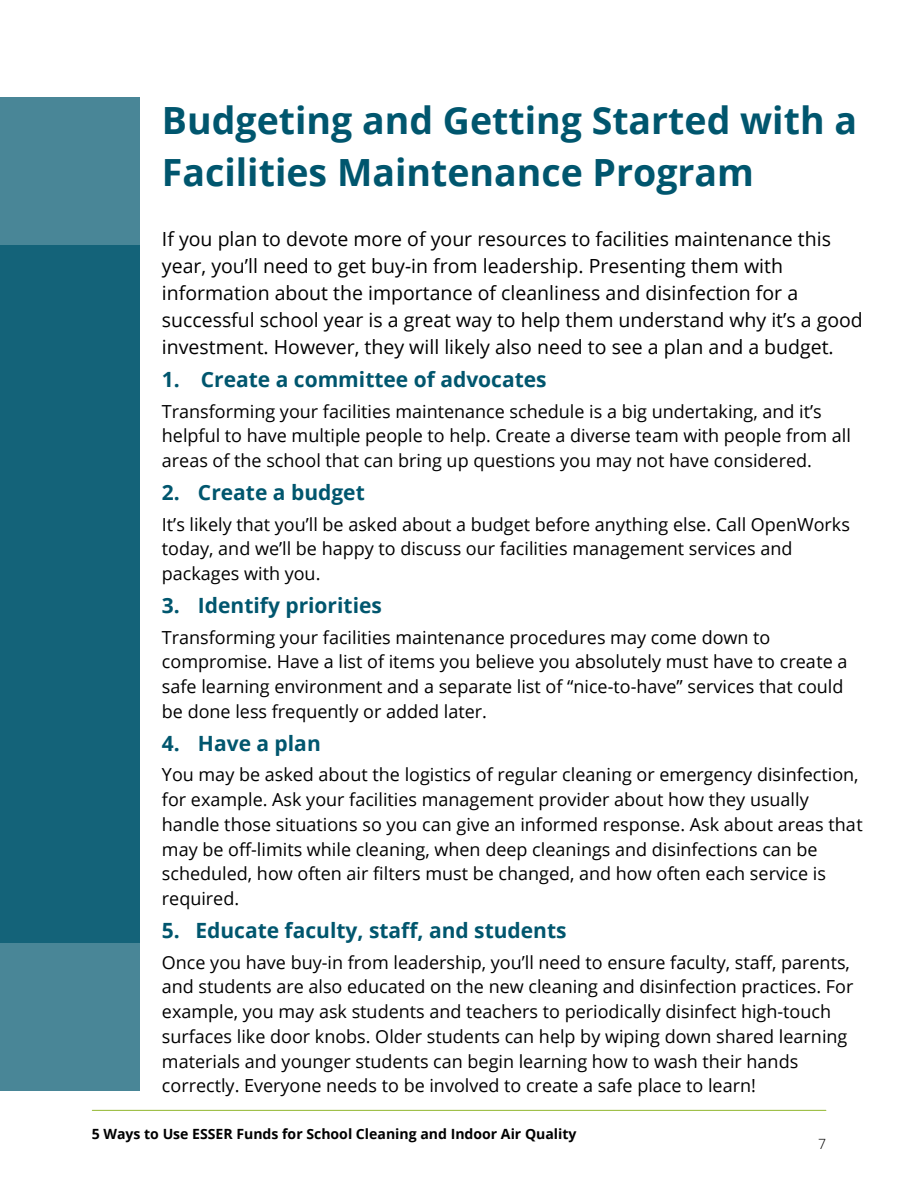
<style>
.page{position:relative;width:918px;height:1188px;background:#fff}
.page>*{position:absolute;margin:0;border:0;box-sizing:border-box;transform-origin:0 0}
.t1{font:700 37.5px/51.8px "Open Sans";color:#00566e}
.t2{font:700 21px "Open Sans";color:#00566e}
.t3{font:19.5px/27px "Open Sans";color:#000}
.t4{font:18px/24.8px "Open Sans";color:#000}
.t5{font:700 14.1px "Open Sans";color:#000}
.t6{font:300 14.1px "Open Sans";color:#000}
</style>
<div class="page">
<div style="left:0;top:98px;width:139px;height:993px;background:#498697"></div>
<hr style="left:92px;top:1110px;width:734px;height:1px;background:#9dbe45">
<div style="left:0;top:245px;width:139px;height:698px;background:#146379"></div>
<h1 class="t1" style="left:162px;top:94px;width:697px">Budgeting and Getting Started with a<br>Facilities Maintenance Program</h1>
<p class="t3" style="left:162px;top:225px;width:702px">If you plan to devote more of your resources to facilities maintenance this year, you’ll need to get buy-in from leadership. Presenting them with information about the importance of cleanliness and disinfection for a successful school year is a great way to help them understand why it’s a good investment. However, they will likely also need to see a plan and a budget.</p>
<p class="t2" style="left:162px;top:365px;width:386px">1. Create a committee of advocates</p>
<p class="t4" style="left:162px;top:398px;width:691px">Transforming your facilities maintenance schedule is a big undertaking, and it’s helpful to have multiple people to help. Create a diverse team with people from all areas of the school that can bring up questions you may not have considered.</p>
<p class="t2" style="left:162px;top:478px;width:204px">2. Create a budget</p>
<p class="t4" style="left:162px;top:511px;width:690px">It’s likely that you’ll be asked about a budget before anything else. Call OpenWorks today, and we’ll be happy to discuss our facilities management services and packages with you.</p>
<p class="t2" style="left:162px;top:591px;width:222px">3. Identify priorities</p>
<p class="t4" style="left:162px;top:624px;width:687px">Transforming your facilities maintenance procedures may come down to compromise. Have a list of items you believe you absolutely must have to create a safe learning environment and a separate list of “nice-to-have” services that could be done less frequently or added later.</p>
<p class="t2" style="left:162px;top:728px;width:160px">4. Have a plan</p>
<p class="t4" style="left:162px;top:762px;width:702px">You may be asked about the logistics of regular cleaning or emergency disinfection, for example. Ask your facilities management provider about how they usually handle those situations so you can give an informed response. Ask about areas that may be off-limits while cleaning, when deep cleanings and disinfections can be scheduled, how often air filters must be changed, and how often each service is required.</p>
<p class="t2" style="left:162px;top:916px;width:406px">5. Educate faculty, staff, and students</p>
<p class="t4" style="left:162px;top:949px;width:693px">Once you have buy-in from leadership, you’ll need to ensure faculty, staff, parents, and students are also educated on the new cleaning and disinfection practices. For example, you may ask students and teachers to periodically disinfect high-touch surfaces like door knobs. Older students can help by wiping down shared learning materials and younger students can begin learning how to wash their hands correctly. Everyone needs to be involved to create a safe place to learn!</p>
<p class="t5" style="left:92px;top:1124px;width:486px">5 Ways to Use ESSER Funds for School Cleaning and Indoor Air Quality</p>
<p class="t6" style="left:818px;top:1134px;width:10px">7</p>
</div>
